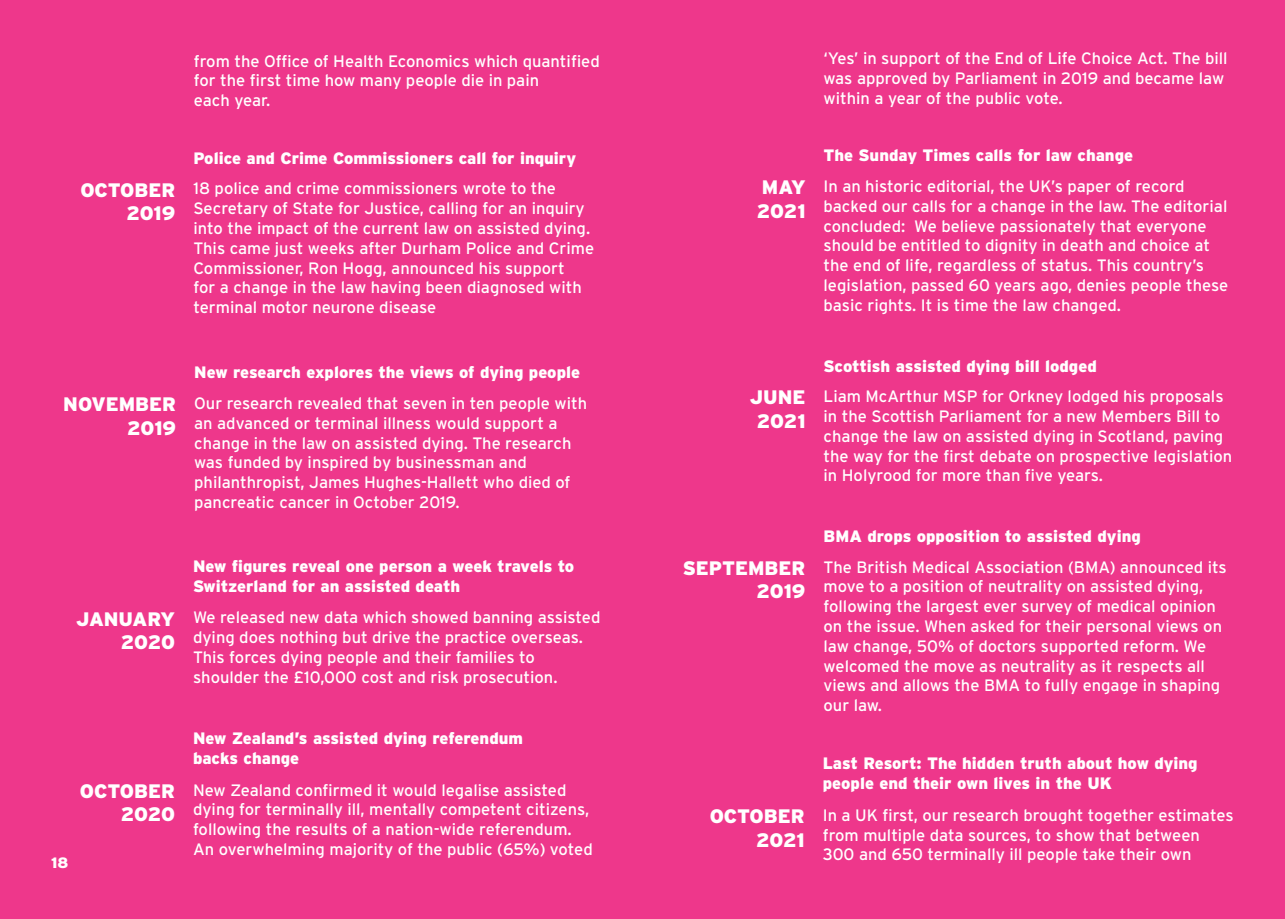
<style>
.page{position:relative;width:1285px;height:919px;background:#fff}
.page>*{position:absolute;margin:0;border:0;box-sizing:border-box;transform-origin:0 0}
.t1{font:900 19.5px/23.4px "Interstate";color:#fff;text-align:right}
.t2{font:900 19.5px/23.4px "Interstate";letter-spacing:-.02em;color:#fff;text-align:right}
.t3{font:16.5px/19.8px "Interstate";color:#fff}
.t4{font:900 16.5px/19.8px "Interstate";color:#fff}
.t5{font:900 15px "Interstate";color:#fff}
</style>
<div class="page">
<div style="left:0;top:0;width:1284px;height:918px;background:#ee378b"></div>
<p class="t3" style="left:194px;top:51px;width:407px">from the Office of Health Economics which quantified for the first time how many people die in pain<br>each year.</p>
<p class="t4" style="left:193px;top:148px;width:384px">Police and Crime Commissioners call for inquiry</p>
<p class="t1" style="left:80px;top:178px;width:97px">OCTOBER<br>2019</p>
<p class="t3" style="left:193px;top:178px;width:402px">18 police and crime commissioners wrote to the Secretary of State for Justice, calling for an inquiry into the impact of the current law on assisted dying.<br>This came just weeks after Durham Police and Crime Commissioner, Ron Hogg, announced his support<br>for a change in the law having been diagnosed with terminal motor neurone disease</p>
<p class="t4" style="left:194px;top:362px;width:387px">New research explores the views of dying people</p>
<p class="t1" style="left:63px;top:392px;width:114px">NOVEMBER<br>2019</p>
<p class="t3" style="left:194px;top:393px;width:394px">Our research revealed that seven in ten people with an advanced or terminal illness would support a change in the law on assisted dying. The research was funded by inspired by businessman and philanthropist, James Hughes-Hallett who died of pancreatic cancer in October 2019.</p>
<p class="t4" style="left:193px;top:556px;width:382px">New figures reveal one person a week travels to<br>Switzerland for an assisted death</p>
<p class="t2" style="left:76px;top:607px;width:100px">JANUARY<br>2020</p>
<p class="t3" style="left:193px;top:607px;width:409px">We released new data which showed banning assisted dying does nothing but drive the practice overseas.<br>This forces dying people and their families to shoulder the £10,000 cost and risk prosecution.</p>
<p class="t5" style="left:51px;top:853px;width:19px">18</p>
<p class="t4" style="left:193px;top:728px;width:331px">New Zealand’s assisted dying referendum backs change</p>
<p class="t1" style="left:80px;top:779px;width:97px">OCTOBER<br>2020</p>
<p class="t3" style="left:193px;top:779px;width:401px">New Zealand confirmed it would legalise assisted dying for terminally ill, mentally competent citizens, following the results of a nation-wide referendum.<br>An overwhelming majority of the public (65%) voted</p>
<p class="t3" style="left:823px;top:49px;width:405px">‘Yes’ in support of the End of Life Choice Act. The bill was approved by Parliament in 2019 and became law within a year of the public vote.</p>
<p class="t4" style="left:823px;top:145px;width:311px">The Sunday Times calls for law change</p>
<p class="t1" style="left:756px;top:175px;width:50px;text-align:left">MAY<br>2021</p>
<p class="t3" style="left:823px;top:176px;width:406px">In an historic editorial, the UK’s paper of record backed our calls for a change in the law. The editorial concluded: We believe passionately that everyone should be entitled to dignity in death and choice at the end of life, regardless of status. This country’s legislation, passed 60 years ago, denies people these basic rights. It is time the law changed.</p>
<p class="t4" style="left:823px;top:355px;width:275px">Scottish assisted dying bill lodged</p>
<p class="t1" style="left:749px;top:385px;width:57px;text-align:center">JUNE<br>2021</p>
<p class="t3" style="left:823px;top:386px;width:410px">Liam McArthur MSP for Orkney lodged his proposals in the Scottish Parliament for a new Members Bill to change the law on assisted dying in Scotland, paving the way for the first debate on prospective legislation in Holyrood for more than five years.</p>
<p class="t4" style="left:823px;top:526px;width:319px">BMA drops opposition to assisted dying</p>
<p class="t1" style="left:682px;top:556px;width:124px">SEPTEMBER<br>2019</p>
<p class="t3" style="left:823px;top:556px;width:404px">The British Medical Association (BMA) announced its move to a position of neutrality on assisted dying, following the largest ever survey of medical opinion on the issue. When asked for their personal views on law change, 50% of doctors supported reform. We welcomed the move as neutrality as it respects all views and allows the BMA to fully engage in shaping our law.</p>
<p class="t4" style="left:822px;top:753px;width:376px">Last Resort: The hidden truth about how dying people end their own lives in the UK</p>
<p class="t1" style="left:709px;top:804px;width:97px">OCTOBER<br>2021</p>
<p class="t3" style="left:822px;top:804px;width:412px">In a UK first, our research brought together estimates from multiple data sources, to show that between<br>300 and 650 terminally ill people take their own</p>
</div>
